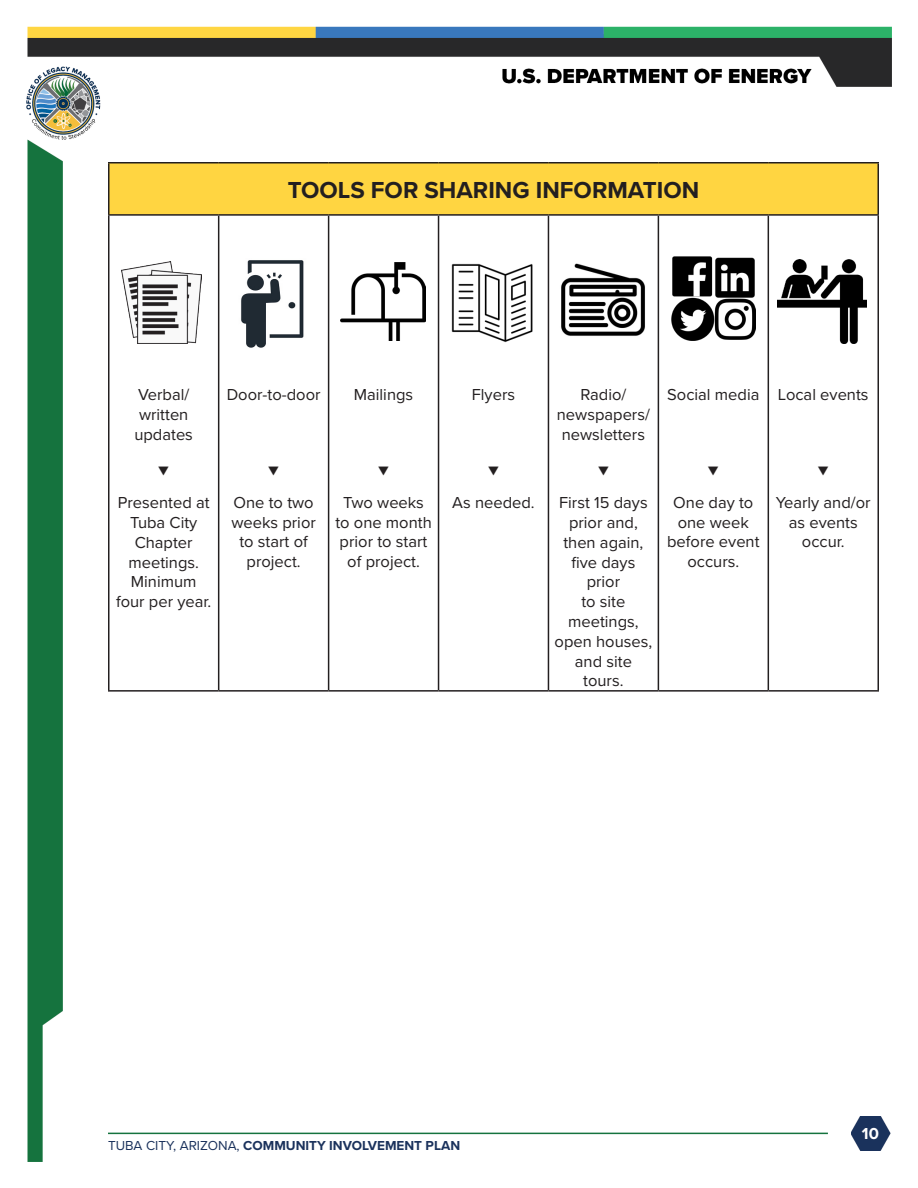
<style>
.page{position:relative;width:918px;height:1188px;background:#fff}
.page>*{position:absolute;margin:0;border:0;box-sizing:border-box;transform-origin:0 0}
.t1{font:700 24px "Proxima Nova";color:#231f20}
.t2{font:16.5px/19.8px "Proxima Nova";color:#231f20;text-align:center}
.t3{font:700 16.5px "Proxima Nova";color:#fff}
.t4{font:700 13.5px "Proxima Nova";color:#1b325c}
.s1{font-weight:400}
</style>
<div class="page">
<img style="left:26px;top:26px;width:866px;height:1136px">
<img style="left:851px;top:1116px;width:40px;height:34px">
<hr style="left:108px;top:1133px;width:720px;height:1px;background:#15733e">
<div style="left:109px;top:163px;width:769px;height:52px;background:#ffd541"></div>
<hr style="left:108px;top:162px;width:111px;height:2px;background:#231f20">
<hr style="left:108px;top:164px;width:2px;height:50px;background:#231f20">
<hr style="left:219px;top:162px;width:110px;height:2px;background:#231f20">
<hr style="left:329px;top:162px;width:110px;height:2px;background:#231f20">
<hr style="left:439px;top:162px;width:109px;height:2px;background:#231f20">
<hr style="left:548px;top:162px;width:110px;height:2px;background:#231f20">
<hr style="left:658px;top:162px;width:110px;height:2px;background:#231f20">
<hr style="left:768px;top:162px;width:111px;height:2px;background:#231f20">
<hr style="left:878px;top:164px;width:1px;height:50px;background:#231f20">
<hr style="left:108px;top:214px;width:111px;height:2px;background:#231f20">
<hr style="left:108px;top:216px;width:2px;height:474px;background:#231f20">
<hr style="left:219px;top:214px;width:110px;height:2px;background:#231f20">
<hr style="left:218px;top:216px;width:1px;height:474px;background:#231f20">
<hr style="left:329px;top:214px;width:110px;height:2px;background:#231f20">
<hr style="left:328px;top:216px;width:1px;height:474px;background:#231f20">
<hr style="left:439px;top:214px;width:109px;height:2px;background:#231f20">
<hr style="left:438px;top:216px;width:1px;height:474px;background:#231f20">
<hr style="left:548px;top:214px;width:110px;height:2px;background:#231f20">
<hr style="left:548px;top:216px;width:1px;height:474px;background:#231f20">
<hr style="left:658px;top:214px;width:110px;height:2px;background:#231f20">
<hr style="left:658px;top:216px;width:1px;height:474px;background:#231f20">
<hr style="left:768px;top:214px;width:111px;height:2px;background:#231f20">
<hr style="left:768px;top:216px;width:1px;height:474px;background:#231f20">
<hr style="left:878px;top:216px;width:1px;height:474px;background:#231f20">
<hr style="left:108px;top:690px;width:111px;height:2px;background:#231f20">
<hr style="left:219px;top:690px;width:110px;height:2px;background:#231f20">
<hr style="left:329px;top:690px;width:110px;height:2px;background:#231f20">
<hr style="left:439px;top:690px;width:109px;height:2px;background:#231f20">
<hr style="left:548px;top:690px;width:110px;height:2px;background:#231f20">
<hr style="left:658px;top:690px;width:110px;height:2px;background:#231f20">
<hr style="left:768px;top:690px;width:111px;height:2px;background:#231f20">
<img style="left:122px;top:261px;width:80px;height:82px">
<img style="left:236px;top:258px;width:72px;height:92px">
<img style="left:340px;top:262px;width:86px;height:79px">
<img style="left:447px;top:261px;width:91px;height:86px">
<img style="left:558px;top:255px;width:91px;height:85px">
<img style="left:671px;top:256px;width:85px;height:85px">
<img style="left:778px;top:259px;width:88px;height:84px">
<p class="t1" style="left:288px;top:172px;width:413px">TOOLS FOR SHARING INFORMATION</p>
<p class="t2" style="left:134px;top:384px;width:60px;text-align:left">Verbal/ written updates</p>
<p class="t2" style="left:159px;top:459px;width:12px">▼</p>
<p class="t2" style="left:116px;top:492px;width:97px">Presented at<br>Tuba City<br>Chapter meetings.<br>Minimum four per year.</p>
<p class="t2" style="left:227px;top:384px;width:95px">Door-to-door</p>
<p class="t2" style="left:354px;top:384px;width:61px">Mailings</p>
<p class="t2" style="left:269px;top:458px;width:12px">▼</p>
<p class="t2" style="left:231px;top:492px;width:86px">One to two weeks prior to start of project.</p>
<p class="t2" style="left:378px;top:458px;width:12px">▼</p>
<p class="t2" style="left:335px;top:492px;width:98px">Two weeks to one month prior to start of project.</p>
<p class="t2" style="left:472px;top:384px;width:45px">Flyers</p>
<p class="t2" style="left:488px;top:458px;width:12px">▼</p>
<p class="t2" style="left:452px;top:492px;width:84px">As needed.</p>
<p class="t2" style="left:557px;top:384px;width:95px">Radio/ newspapers/ newsletters</p>
<p class="t2" style="left:598px;top:459px;width:12px">▼</p>
<p class="t2" style="left:555px;top:492px;width:99px">First 15 days prior and, then again, five days prior<br>to site meetings, open houses, and site tours.</p>
<p class="t2" style="left:667px;top:384px;width:94px">Social media</p>
<p class="t2" style="left:708px;top:458px;width:12px">▼</p>
<p class="t2" style="left:667px;top:492px;width:94px">One day to one week before event occurs.</p>
<p class="t2" style="left:778px;top:384px;width:92px">Local events</p>
<p class="t2" style="left:818px;top:458px;width:12px">▼</p>
<p class="t2" style="left:776px;top:492px;width:96px">Yearly and/or as events occur.</p>
<p class="t4" style="left:108px;top:1135px;width:354px"><span class="s1">TUBA CITY, ARIZONA,</span> COMMUNITY INVOLVEMENT PLAN</p>
<p class="t3" style="left:862px;top:1121px;width:19px">10</p>
</div>
